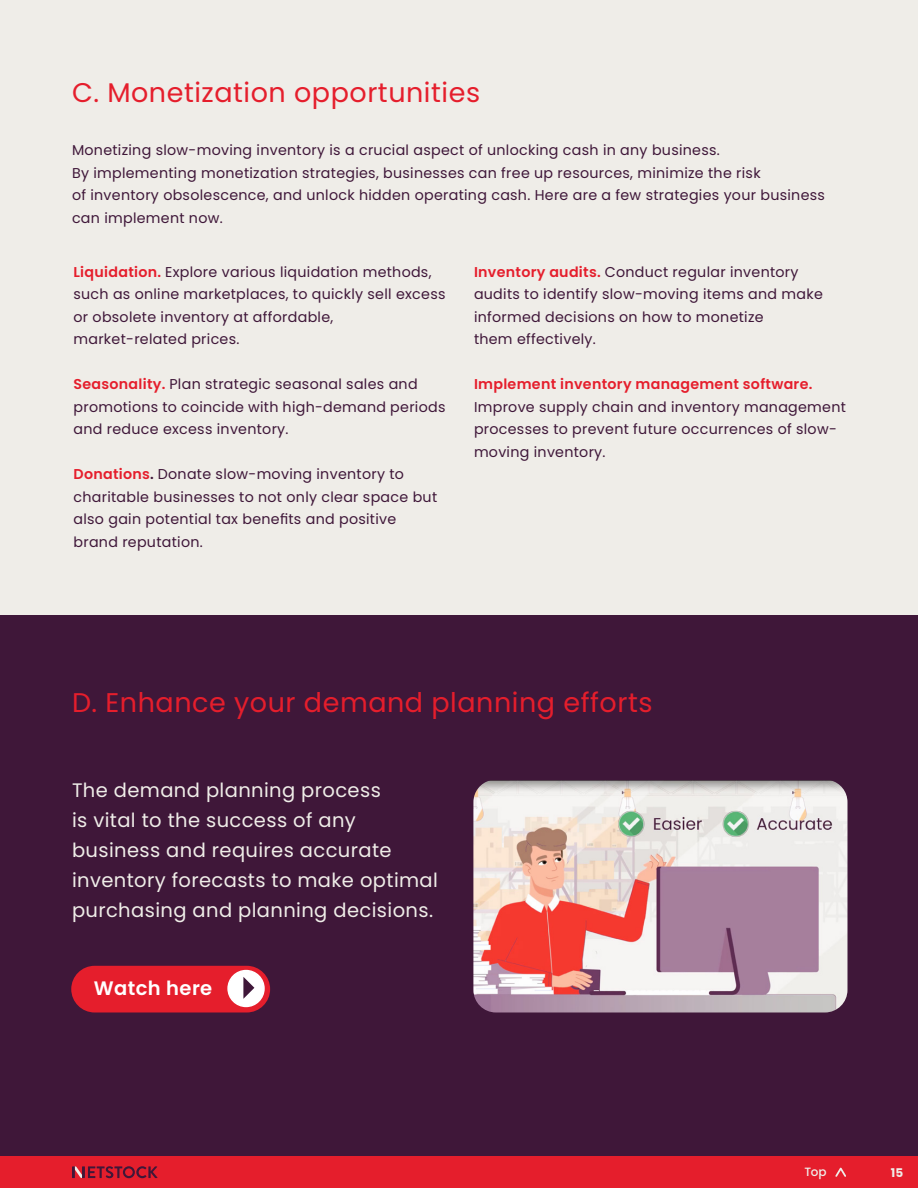
<style>
.page{position:relative;width:918px;height:1188px;background:#efede8}
.page>*{position:absolute;margin:0;border:0;box-sizing:border-box;transform-origin:0 0}
.t1{font:27px "Poppins";letter-spacing:.02em;color:#e51e2c}
.t2{font:19.5px/30px "Poppins";letter-spacing:.02em;color:#efede8}
.t3{font:600 19.5px "Poppins";letter-spacing:.02em;color:#fff}
.t4{font:14.25px/22.5px "Poppins";letter-spacing:.02em;color:#3f1739}
.t5{font:600 14.25px "Poppins";letter-spacing:.02em;color:#e51e2c}
.t6{font:500 12px "Poppins";color:#efede8}
.t7{font:700 12px "Poppins";color:#efede8}
.s1{font-weight:600;color:#e51e2c}
.s2{font-weight:600}
</style>
<div class="page">
<div style="left:0;top:615px;width:918px;height:541px;background:#3f1739"></div>
<div style="left:0;top:1156px;width:918px;height:32px;background:#e51e2c"></div>
<svg style="left:72px;top:1166px;width:86px;height:12px"></svg>
<img style="left:473px;top:780px;width:375px;height:232px">
<svg style="left:835px;top:1167px;width:11px;height:10px"></svg>
<div style="left:71px;top:966px;width:199px;height:46px;background:#e51e2c;border-radius:23px"></div>
<div style="left:228px;top:971px;width:36px;height:35px;background:#fff;border-radius:50%"></div>
<div style="left:227px;top:970px;width:38px;height:37px;border:2px solid #fff;border-radius:50%"></div>
<svg style="left:243px;top:977px;width:11px;height:22px"></svg>
<h1 class="t1" style="left:72px;top:77px;width:410px">C. Monetization opportunities</h1>
<p class="t4" style="left:72px;top:139px;width:754px">Monetizing slow-moving inventory is a crucial aspect of unlocking cash in any business.<br>By implementing monetization strategies, businesses can free up resources, minimize the risk<br>of inventory obsolescence, and unlock hidden operating cash. Here are a few strategies your business can implement now.</p>
<p class="t4" style="left:474px;top:261px;width:350px"><span class="s1">Inventory audits.</span> Conduct regular inventory audits to identify slow-moving items and make informed decisions on how to monetize<br>them effectively.</p>
<p class="t5" style="left:474px;top:376px;width:340px">Implement inventory management software.</p>
<p class="t4" style="left:474px;top:396px;width:373px">Improve supply chain and inventory management processes to prevent future occurrences of slow&shy;moving inventory.</p>
<p class="t4" style="left:74px;top:261px;width:374px"><span class="s1">Liquidation.</span> Explore various liquidation methods, such as online marketplaces, to quickly sell excess or obsolete inventory at affordable, market-related prices.</p>
<p class="t4" style="left:74px;top:373px;width:374px"><span class="s1">Seasonality.</span> Plan strategic seasonal sales and promotions to coincide with high-demand periods and reduce excess inventory.</p>
<p class="t4" style="left:74px;top:463px;width:365px"><span class="s1">Donations</span><span class="s2">.</span> Donate slow-moving inventory to charitable businesses to not only clear space but also gain potential tax benefits and positive brand reputation.</p>
<h1 class="t1" style="left:72px;top:687px;width:582px">D. Enhance your demand planning efforts</h1>
<h2 class="t2" style="left:72px;top:776px;width:368px">The demand planning process<br>is vital to the success of any business and requires accurate inventory forecasts to make optimal purchasing and planning decisions.</h2>
<h2 class="t3" style="left:94px;top:977px;width:120px">Watch here</h2>
<p class="t6" style="left:805px;top:1165px;width:24px">Top</p>
<p class="t7" style="left:891px;top:1166px;width:14px">15</p>
</div>
